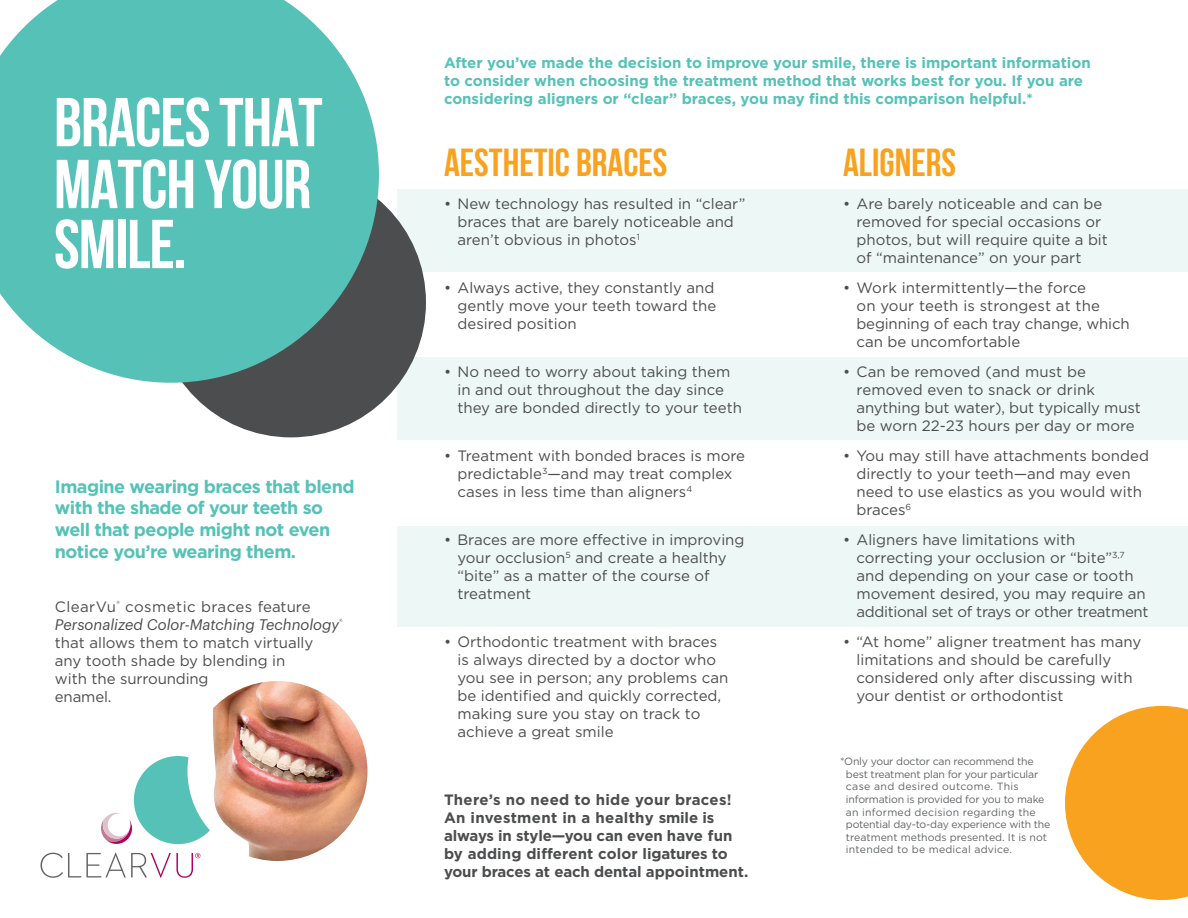
<style>
.page{position:relative;width:1188px;height:918px;background:#fff}
.page>*{position:absolute;margin:0;border:0;box-sizing:border-box;transform-origin:0 0}
.t1{font:700 69px/60.9px "Bebas Neue";letter-spacing:-.015em;color:#fff}
.t2{font:700 39px "Bebas Neue";color:#f9a21f}
.t3{font:700 18px/21.6px "Gotham";letter-spacing:-.03em;color:#56c2b7}
.t4{font:15px/18px "Gotham";color:#4c4d4e}
.t5{font:700 15px/18px "Gotham";color:#56c2b7}
.t6{font:700 15px/18px "Gotham";color:#4c4d4e}
.t7{font:italic 15px "Graphik";color:#4c4d4e}
.t8{font:15px "Gotham";letter-spacing:.03em;color:#4c4d4e}
.t9{font:10.5px/12.6px "Gotham";letter-spacing:-.02em;color:#626466}
</style>
<div class="page">
<div style="left:398px;top:357px;width:790px;height:83px;background:#edf7f6"></div>
<div style="left:398px;top:526px;width:790px;height:101px;background:#edf7f6"></div>
<div style="left:398px;top:189px;width:790px;height:83px;background:#edf7f6"></div>
<div style="left:156px;top:167px;width:270px;height:270px;background:#4c4d4e;border-radius:50%"></div>
<svg style="left:0;top:0;width:379px;height:383px;background:#61bfb5"></svg>
<svg style="left:1065px;top:706px;width:123px;height:194px"></svg>
<div style="left:134px;top:756px;width:88px;height:88px;background:#56c2b7;border-radius:50%"></div>
<div style="left:188px;top:681px;width:180px;height:180px;background:#fff;border-radius:50%"></div>
<img style="left:213px;top:681px;width:155px;height:180px">
<svg style="left:101px;top:813px;width:31px;height:31px"></svg>
<svg style="left:40px;top:853px;width:160px;height:25px"></svg>
<h1 class="t1" style="left:54px;top:91px;width:270px">BRACES THAT<br>MATCH YOUR<br>SMILE.</h1>
<p class="t3" style="left:55px;top:476px;width:301px">Imagine wearing braces that blend with the shade of your teeth so well that people might not even notice you’re wearing them.</p>
<p class="t8" style="left:55px;top:597px;width:257px">ClearVu<sup>®</sup> cosmetic braces feature</p>
<p class="t7" style="left:55px;top:613px;width:289px">Personalized Color-Matching Technology<sup>®</sup></p>
<p class="t4" style="left:55px;top:633px;width:260px">that allows them to match virtually any tooth shade by blending in with the surrounding<br>enamel.</p>
<p class="t5" style="left:444px;top:54px;width:648px">After you’ve made the decision to improve your smile, there is important information to consider when choosing the treatment method that works best for you. If you are considering aligners or “clear” braces, you may find this comparison helpful.*</p>
<h2 class="t2" style="left:444px;top:141px;width:225px">AESTHETIC BRACES</h2>
<p class="t4" style="left:458px;top:195px;width:290px;text-indent:-14px">• New technology has resulted in “clear” braces that are barely noticeable and aren’t obvious in photos<sup>1</sup></p>
<p class="t4" style="left:458px;top:279px;width:260px;text-indent:-14px">• Always active, they constantly and gently move your teeth toward the desired position</p>
<p class="t4" style="left:458px;top:363px;width:286px;text-indent:-14px">• No need to worry about taking them in and out throughout the day since they are bonded directly to your teeth</p>
<p class="t4" style="left:458px;top:447px;width:289px;text-indent:-14px">• Treatment with bonded braces is more predictable<sup>3</sup>—and may treat complex cases in less time than aligners<sup>4</sup></p>
<p class="t4" style="left:458px;top:531px;width:289px;text-indent:-14px">• Braces are more effective in improving your occlusion<sup>5</sup> and create a healthy “bite” as a matter of the course of treatment</p>
<p class="t4" style="left:458px;top:633px;width:272px;text-indent:-14px">• Orthodontic treatment with braces is always directed by a doctor who you see in person; any problems can be identified and quickly corrected, making sure you stay on track to achieve a great smile</p>
<p class="t6" style="left:444px;top:790px;width:306px">There’s no need to hide your braces!<br>An investment in a healthy smile is always in style—you can even have fun by adding different color ligatures to your braces at each dental appointment.</p>
<h2 class="t2" style="left:843px;top:141px;width:114px">ALIGNERS</h2>
<p class="t4" style="left:856px;top:195px;width:253px;text-indent:-14px">• Are barely noticeable and can be removed for special occasions or photos, but will require quite a bit of “maintenance” on your part</p>
<p class="t4" style="left:856px;top:279px;width:275px;text-indent:-14px">• Work intermittently—the force<br>on your teeth is strongest at the beginning of each tray change, which can be uncomfortable</p>
<p class="t4" style="left:856px;top:363px;width:286px;text-indent:-14px">• Can be removed (and must be removed even to snack or drink anything but water), but typically must be worn 22-23 hours per day or more</p>
<p class="t4" style="left:856px;top:447px;width:294px;text-indent:-14px">• You may still have attachments bonded directly to your teeth—and may even need to use elastics as you would with braces<sup>6</sup></p>
<p class="t4" style="left:856px;top:531px;width:294px;text-indent:-14px">• Aligners have limitations with correcting your occlusion or “bite”<sup>3,7 </sup>and depending on your case or tooth movement desired, you may require an additional set of trays or other treatment</p>
<p class="t4" style="left:856px;top:633px;width:286px;text-indent:-14px">• “At home” aligner treatment has many limitations and should be carefully considered only after discussing with your dentist or orthodontist</p>
<p class="t9" style="left:846px;top:755px;width:206px;text-indent:-6px">*Only your doctor can recommend the best treatment plan for your particular case and desired outcome. This information is provided for you to make an informed decision regarding the potential day-to-day experience with the treatment methods presented. It is not intended to be medical advice.</p>
</div>
